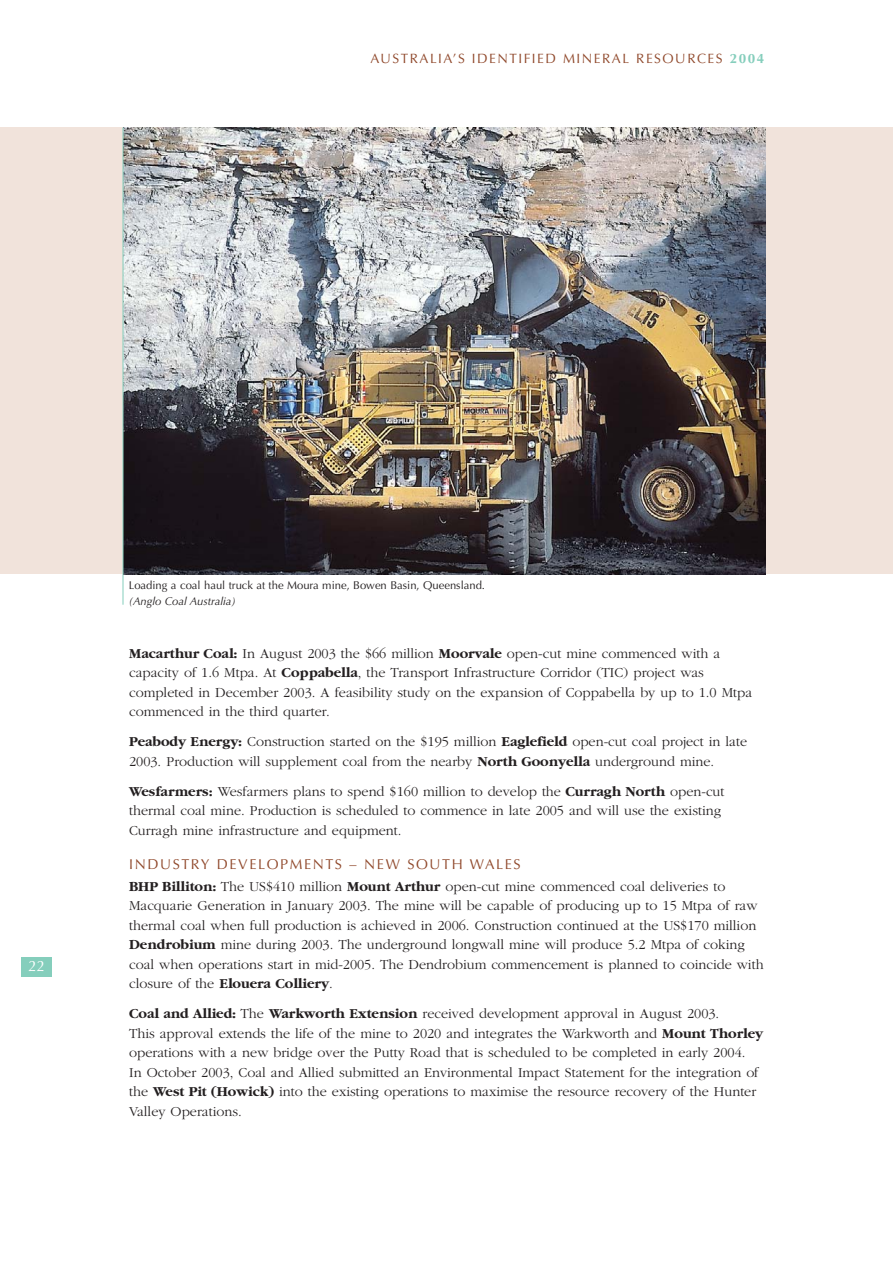
<style>
.page{position:relative;width:893px;height:1263px;background:#fff}
.page>*{position:absolute;margin:0;border:0;box-sizing:border-box;transform-origin:0 0}
.t1{font:15px "Optima";color:#fff}
.t2{font:300 14.25px/19.5px "Garamond";color:#231f20}
.t3{font:14.25px "Optima";letter-spacing:.11em;color:#90492c}
.t4{font:13.5px "Optima";letter-spacing:.11em;color:#90492c}
.t5{font:11.25px "Optima";color:#231f20}
.t6{font:italic 11.25px "Optima";color:#231f20}
.s1{font-weight:700;color:#85cebc}
.s2{font-weight:700}
</style>
<div class="page">
<div style="left:22px;top:957px;width:30px;height:20px;background:#85cebc"></div>
<div style="left:0;top:128px;width:892px;height:446px;background:#f1e3db"></div>
<img style="left:124px;top:128px;width:641px;height:446px">
<hr style="left:123px;top:128px;width:1px;height:477px;background:#85cebc">
<p class="t4" style="left:370px;top:53px;width:395px">AUSTRALIA’S IDENTIFIED MINERAL RESOURCES <span class="s1">2004</span></p>
<p class="t1" style="left:28px;top:960px;width:18px">22</p>
<p class="t5" style="left:129px;top:581px;width:358px">Loading a coal haul truck at the Moura mine, Bowen Basin, Queensland.</p>
<p class="t6" style="left:129px;top:597px;width:109px">(Anglo Coal Australia)</p>
<p class="t2" style="left:129px;top:645px;width:624px"><span class="s2">Macarthur Coal:</span> In August 2003 the $66 million <span class="s2">Moorvale</span> open-cut mine commenced with a capacity of 1.6 Mtpa. At <span class="s2">Coppabella</span>, the Transport Infrastructure Corridor (TIC) project was completed in December 2003. A feasibility study on the expansion of Coppabella by up to 1.0 Mtpa commenced in the third quarter.</p>
<p class="t2" style="left:129px;top:733px;width:619px"><span class="s2">Peabody Energy:</span> Construction started on the $195 million <span class="s2">Eaglefield</span> open-cut coal project in late<br>2003. Production will supplement coal from the nearby <span class="s2">North Goonyella</span> underground mine.</p>
<p class="t2" style="left:129px;top:783px;width:597px"><span class="s2">Wesfarmers:</span> Wesfarmers plans to spend $160 million to develop the <span class="s2">Curragh North</span> open-cut thermal coal mine. Production is scheduled to commence in late 2005 and will use the existing<br>Curragh mine infrastructure and equipment.</p>
<p class="t3" style="left:129px;top:859px;width:393px">INDUSTRY DEVELOPMENTS – NEW SOUTH WALES</p>
<p class="t2" style="left:129px;top:878px;width:636px"><span class="s2">BHP Billiton:</span> The US$410 million <span class="s2">Mount Arthur</span> open-cut mine commenced coal deliveries to Macquarie Generation in January 2003. The mine will be capable of producing up to 15 Mtpa of raw thermal coal when full production is achieved in 2006. Construction continued at the US$170 million <span class="s2">Dendrobium</span> mine during 2003. The underground longwall mine will produce 5.2 Mtpa of coking coal when operations start in mid-2005. The Dendrobium commencement is planned to coincide with closure of the <span class="s2">Elouera Colliery</span>.</p>
<p class="t2" style="left:129px;top:1005px;width:635px"><span class="s2">Coal and Allied:</span> The <span class="s2">Warkworth Extension</span> received development approval in August 2003.<br>This approval extends the life of the mine to 2020 and integrates the Warkworth and <span class="s2">Mount Thorley </span>operations with a new bridge over the Putty Road that is scheduled to be completed in early 2004.<br>In October 2003, Coal and Allied submitted an Environmental Impact Statement for the integration of the <span class="s2">West Pit (Howick)</span> into the existing operations to maximise the resource recovery of the Hunter Valley Operations.</p>
</div>
